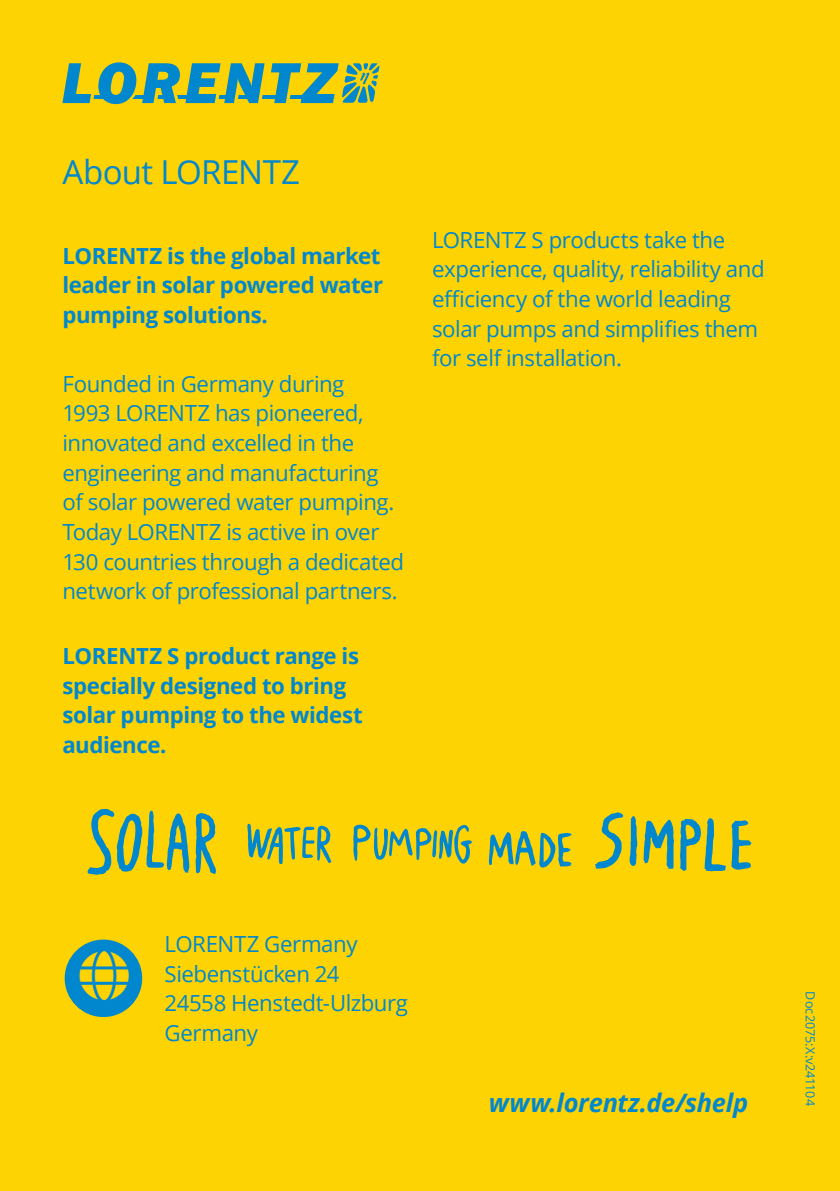
<style>
.page{position:relative;width:840px;height:1191px;background:#fff}
.page>*{position:absolute;margin:0;border:0;box-sizing:border-box;transform-origin:0 0}
.t1{font:33px "Open Sans";letter-spacing:-.02em;color:#0087cd}
.Body_Text_copy{font:italic 700 25.4px "Open Sans";letter-spacing:-.01em;color:#0087cd}
.t2{font:22.2px/29.6px "Open Sans";letter-spacing:-.02em;color:#0087cd}
.t3{font:700 22.2px/29.6px "Open Sans";letter-spacing:-.02em;color:#0087cd;text-align:justify}
.t4{font:12.6px "Open Sans";color:#0087cd}
</style>
<div class="page">
<div style="left:0;top:0;width:839px;height:1191px;background:#fed304"></div>
<svg style="left:62px;top:62px;width:317px;height:42px"></svg>
<svg style="left:643px;top:819px;width:30px;height:50px"></svg>
<svg style="left:195px;top:813px;width:21px;height:61px"></svg>
<svg style="left:680px;top:818px;width:72px;height:53px"></svg>
<svg style="left:595px;top:812px;width:42px;height:56px"></svg>
<svg style="left:247px;top:823px;width:84px;height:41px"></svg>
<svg style="left:353px;top:824px;width:118px;height:40px"></svg>
<svg style="left:488px;top:831px;width:83px;height:36px"></svg>
<svg style="left:87px;top:808px;width:102px;height:66px"></svg>
<div style="left:65px;top:939px;width:77px;height:78px;background:#0087cd;border-radius:50%"></div>
<p class="t1" style="left:62px;top:149px;width:239px">About LORENTZ</p>
<p class="t3" style="left:62px;top:240px;width:322px">LORENTZ is the global market leader in solar powered water pumping solutions.</p>
<p class="t2" style="left:62px;top:368px;width:343px">Founded in Germany during<br>1993 LORENTZ has pioneered, innovated and excelled in the engineering and manufacturing of solar powered water pumping.<br>Today LORENTZ is active in over<br>130 countries through a dedicated network of professional partners.</p>
<p class="t3" style="left:62px;top:640px;width:301px;text-align:left">LORENTZ S product range is specially designed to bring solar pumping to the widest audience.</p>
<p class="t2" style="left:432px;top:224px;width:334px">LORENTZ S products take the experience, quality, reliability and efficiency of the world leading solar pumps and simplifies them for self installation.</p>
<p class="t2" style="left:164px;top:928px;width:245px">LORENTZ Germany<br>Siebenstücken 24<br>24558 Henstedt-Ulzburg<br>Germany</p>
<p class="Body_Text_copy" style="left:488px;top:1085px;width:261px">www.lorentz.de/shelp</p>
<p class="t4" style="left:818px;top:991px;width:116px;rotate:90deg">Doc2075:X:v241104</p>
</div>
